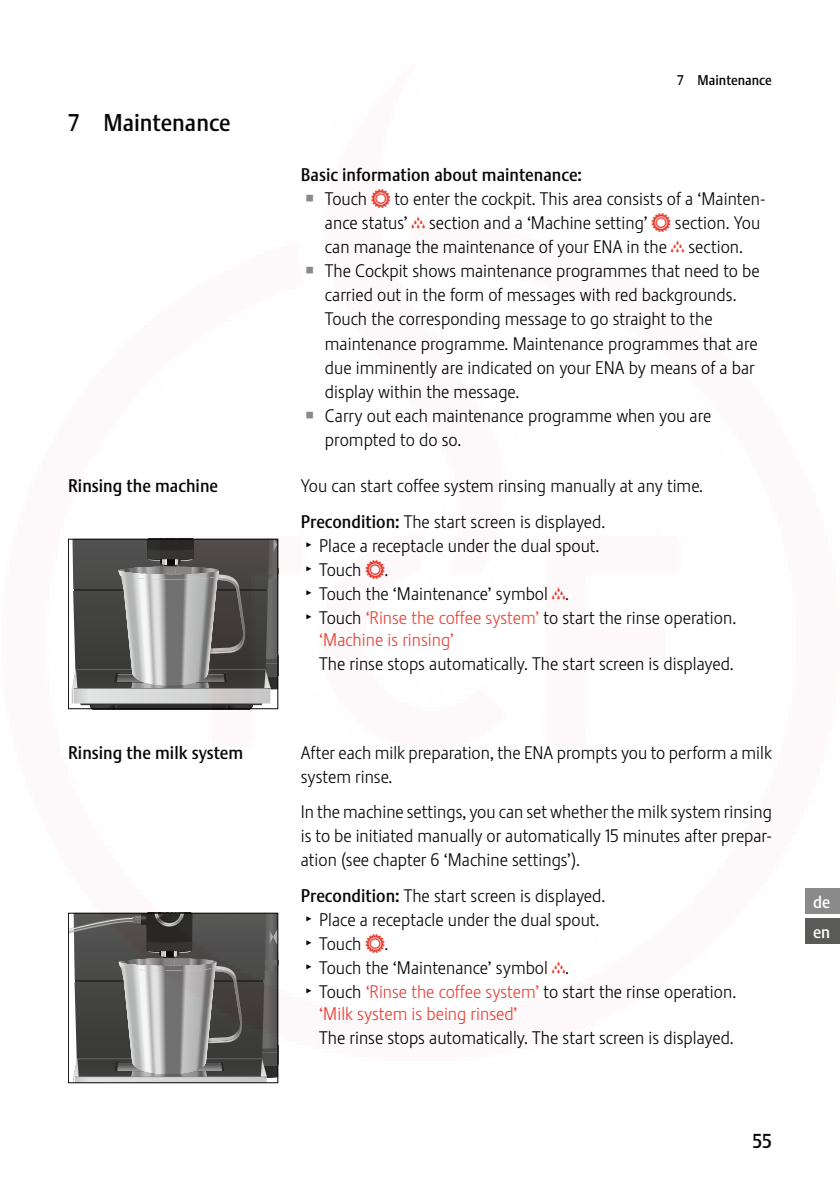
<style>
.page{position:relative;width:840px;height:1191px;background:#fff}
.page>*{position:absolute;margin:0;border:0;box-sizing:border-box;transform-origin:0 0}
.t1{font:24px "Stalemate Pro 2 J Medium";color:#000}
.t2{font:20px "Stalemate Pro 2 J Medium";color:#000}
.t3{font:18px/24px "Stalemate Pro 2 J Light";color:#000}
.t4{font:18px "Stalemate Pro 2 J Medium";color:#000}
.t5{font:18px "Stalemate Pro 2 J Light";color:#e84035}
.t6{font:17px/29.6px "Stalemate Pro 2 J Medium";color:#fff}
.t7{font:14px "Stalemate Pro 2 J Medium";color:#000}
.s1{font-family:"Jura Pict 2006";font-size:24px;color:#868786}
.s2{font-family:"Jura Pict 2006";color:#e84035}
.s3{font-family:"Stalemate Pro 2 J Medium"}
.s4{font-family:"Jura Pict 2006";font-size:14px}
.s5{color:#e84035}
</style>
<div class="page">
<img style="left:68px;top:538px;width:771px;height:546px">
<h1 class="t1" style="left:68px;top:109px;width:164px">7 Maintenance</h1>
<p class="t4" style="left:68px;top:475px;width:151px">Rinsing the machine</p>
<p class="t4" style="left:68px;top:741px;width:176px">Rinsing the milk system</p>
<p class="t7" style="left:676px;top:72px;width:96px">7 Maintenance</p>
<p class="t4" style="left:300px;top:164px;width:282px">Basic information about maintenance:</p>
<p class="t3" style="left:306px;top:187px;width:460px"><span class="s1">U</span> Touch <span class="s2">F</span> to enter the cockpit. This area consists of a ‘Mainten-</p>
<p class="t3" style="left:325px;top:211px;width:436px">ance status’ <span class="s2">C</span> section and a ‘Machine setting’ <span class="s2">F</span> section. You</p>
<p class="t3" style="left:325px;top:235px;width:417px">can manage the maintenance of your ENA in the <span class="s2">C</span> section.</p>
<p class="t3" style="left:306px;top:259px;width:454px"><span class="s1">U</span> The Cockpit shows maintenance programmes that need to be</p>
<p class="t3" style="left:325px;top:283px;width:411px">carried out in the form of messages with red backgrounds.</p>
<p class="t3" style="left:325px;top:307px;width:389px">Touch the corresponding message to go straight to the</p>
<p class="t3" style="left:325px;top:331px;width:434px">maintenance programme. Maintenance programmes that are</p>
<p class="t3" style="left:325px;top:355px;width:431px">due imminently are indicated on your ENA by means of a bar</p>
<p class="t3" style="left:325px;top:379px;width:194px">display within the message.</p>
<p class="t3" style="left:306px;top:403px;width:406px"><span class="s1">U</span> Carry out each maintenance programme when you are</p>
<p class="t3" style="left:325px;top:427px;width:136px">prompted to do so.</p>
<p class="t3" style="left:300px;top:468px;width:401px;line-height:35.4px">You can start coffee system rinsing manually at any time.<br><span class="s3">Precondition:</span> The start screen is displayed.</p>
<p class="t3" style="left:306px;top:533px;width:429px"><span class="s4">T</span> Place a receptacle under the dual spout.<br><span class="s4">T</span> Touch <span class="s2">F</span>.<br><span class="s4">T</span> Touch the ‘Maintenance’ symbol <span class="s2">C</span>.<br><span class="s4">T</span> Touch <span class="s5">‘Rinse the coffee system’</span> to start the rinse operation.</p>
<p class="t5" style="left:319px;top:629px;width:136px">‘Machine is rinsing’</p>
<p class="t3" style="left:319px;top:651px;width:414px">The rinse stops automatically. The start screen is displayed.</p>
<p class="t3" style="left:300px;top:740px;width:472px">After each milk preparation, the ENA prompts you to perform a milk system rinse.</p>
<p class="t3" style="left:300px;top:800px;width:472px;text-align:justify">In the machine settings, you can set whether the milk system rinsing is to be initiated manually or automatically 15 minutes after prepar&shy;ation (see chapter 6 ‘Machine settings’).</p>
<p class="t3" style="left:306px;top:883px;width:429px;text-indent:-6px"><span class="s3">Precondition:</span> The start screen is displayed.<br><span class="s4">T</span> Place a receptacle under the dual spout.<br><span class="s4">T</span> Touch <span class="s2">F</span>.<br><span class="s4">T</span> Touch the ‘Maintenance’ symbol <span class="s2">C</span>.<br><span class="s4">T</span> Touch <span class="s5">‘Rinse the coffee system’</span> to start the rinse operation.</p>
<p class="t5" style="left:319px;top:1002px;width:199px">‘Milk system is being rinsed’</p>
<p class="t3" style="left:319px;top:1025px;width:414px">The rinse stops automatically. The start screen is displayed.</p>
<p class="t2" style="left:752px;top:1129px;width:21px">55</p>
<p class="t6" style="left:812px;top:887px;width:19px">de en</p>
</div>
